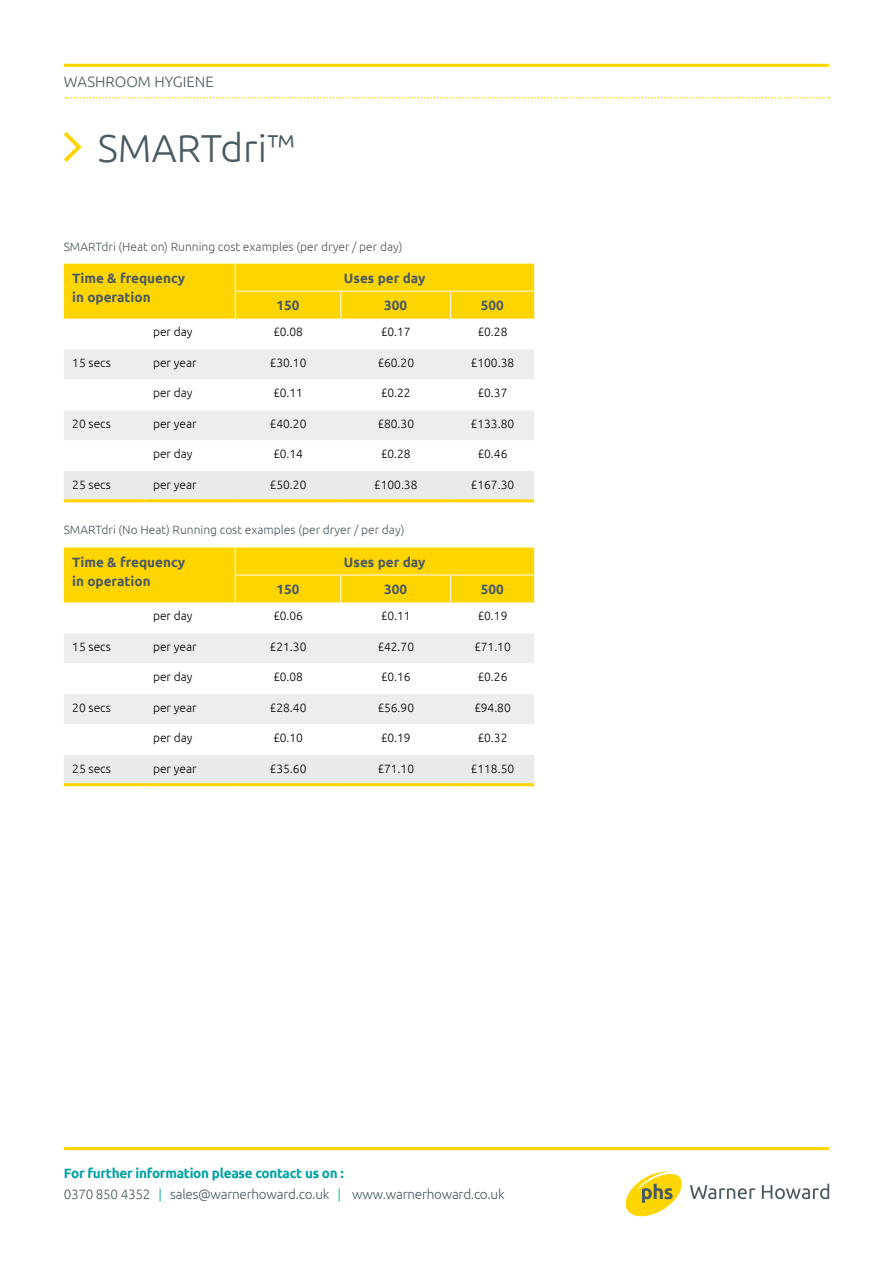
<style>
.page{position:relative;width:893px;height:1263px;background:#fff}
.page>*{position:absolute;margin:0;border:0;box-sizing:border-box;transform-origin:0 0}
.t1{font:300 39px "Ubuntu";color:#4a5a62}
.t2{font:300 15px "Ubuntu";color:#4a5a62}
.t3{font:300 13.5px/21px "Ubuntu";letter-spacing:-.02em;color:#4a5a62}
.t4{font:700 13.5px/19.5px "Ubuntu";color:#4a5a62}
.t5{font:300 12px "Ubuntu";color:#000}
.t6{font:300 12px "Ubuntu";color:#4a5a62}
.s1{font-weight:700;color:#00a2a3}
.s2{color:#00a2a3}
</style>
<div class="page">
<svg style="left:64px;top:132px;width:18px;height:30px"></svg>
<svg style="left:64px;top:634px;width:470px;height:90px"></svg>
<div style="left:64px;top:755px;width:470px;height:28px;background:#eaeaec"></div>
<div style="left:64px;top:547px;width:470px;height:55px;background:#ffd500"></div>
<hr style="left:64px;top:783px;width:81px;height:3px;background:#ffd500">
<hr style="left:145px;top:783px;width:90px;height:3px;background:#ffd500">
<hr style="left:235px;top:783px;width:106px;height:3px;background:#ffd500">
<hr style="left:341px;top:783px;width:110px;height:3px;background:#ffd500">
<hr style="left:451px;top:783px;width:83px;height:3px;background:#ffd500">
<svg style="left:64px;top:350px;width:470px;height:90px"></svg>
<div style="left:64px;top:471px;width:470px;height:28px;background:#eaeaec"></div>
<div style="left:64px;top:264px;width:470px;height:55px;background:#ffd500"></div>
<hr style="left:64px;top:499px;width:81px;height:3px;background:#ffd500">
<hr style="left:145px;top:499px;width:90px;height:3px;background:#ffd500">
<hr style="left:235px;top:499px;width:106px;height:3px;background:#ffd500">
<hr style="left:341px;top:499px;width:110px;height:3px;background:#ffd500">
<hr style="left:451px;top:499px;width:83px;height:3px;background:#ffd500">
<svg style="left:626px;top:1171px;width:56px;height:45px"></svg>
<svg style="left:690px;top:1185px;width:65px;height:14px"></svg>
<svg style="left:762px;top:1183px;width:67px;height:16px"></svg>
<hr style="left:64px;top:1147px;width:765px;height:3px;background:#ffd500">
<hr style="left:64px;top:64px;width:765px;height:3px;background:#ffd500">
<svg style="left:65px;top:97px;width:764px;height:2px"></svg>
<p class="t2" style="left:64px;top:73px;width:151px">WASHROOM HYGIENE</p>
<h1 class="t1" style="left:98px;top:125px;width:199px">SMARTdri™</h1>
<p class="t6" style="left:64px;top:239px;width:340px">SMARTdri (Heat on) Running cost examples (per dryer / per day)</p>
<p class="t4" style="left:72px;top:268px;width:115px">Time &amp; frequency in operation</p>
<p class="t4" style="left:344px;top:268px;width:83px">Uses per day</p>
<p class="t4" style="left:277px;top:295px;width:25px">150</p>
<p class="t4" style="left:384px;top:295px;width:25px">300</p>
<p class="t4" style="left:481px;top:295px;width:25px">500</p>
<p class="t5" style="left:153px;top:325px;width:41px">per day</p>
<p class="t5" style="left:273px;top:325px;width:32px">£0.08</p>
<p class="t5" style="left:381px;top:325px;width:32px">£0.17</p>
<p class="t5" style="left:477px;top:325px;width:32px">£0.28</p>
<p class="t5" style="left:72px;top:356px;width:40px">15 secs</p>
<p class="t5" style="left:153px;top:356px;width:45px">per year</p>
<p class="t5" style="left:270px;top:356px;width:38px">£30.10</p>
<p class="t5" style="left:377px;top:356px;width:38px">£60.20</p>
<p class="t5" style="left:471px;top:356px;width:45px">£100.38</p>
<p class="t5" style="left:153px;top:386px;width:41px">per day</p>
<p class="t5" style="left:273px;top:386px;width:32px">£0.11</p>
<p class="t5" style="left:381px;top:386px;width:32px">£0.22</p>
<p class="t5" style="left:477px;top:386px;width:32px">£0.37</p>
<p class="t5" style="left:72px;top:417px;width:40px">20 secs</p>
<p class="t5" style="left:153px;top:417px;width:45px">per year</p>
<p class="t5" style="left:270px;top:417px;width:38px">£40.20</p>
<p class="t5" style="left:377px;top:417px;width:38px">£80.30</p>
<p class="t5" style="left:471px;top:417px;width:45px">£133.80</p>
<p class="t5" style="left:153px;top:446px;width:41px">per day</p>
<p class="t5" style="left:273px;top:446px;width:32px">£0.14</p>
<p class="t5" style="left:381px;top:446px;width:32px">£0.28</p>
<p class="t5" style="left:477px;top:446px;width:32px">£0.46</p>
<p class="t5" style="left:72px;top:477px;width:40px">25 secs</p>
<p class="t5" style="left:153px;top:477px;width:45px">per year</p>
<p class="t5" style="left:270px;top:477px;width:38px">£50.20</p>
<p class="t5" style="left:374px;top:477px;width:45px">£100.38</p>
<p class="t5" style="left:471px;top:477px;width:45px">£167.30</p>
<p class="t6" style="left:64px;top:523px;width:342px">SMARTdri (No Heat) Running cost examples (per dryer / per day)</p>
<p class="t4" style="left:72px;top:552px;width:115px">Time &amp; frequency in operation</p>
<p class="t4" style="left:344px;top:552px;width:83px">Uses per day</p>
<p class="t4" style="left:277px;top:579px;width:25px">150</p>
<p class="t4" style="left:384px;top:579px;width:25px">300</p>
<p class="t4" style="left:481px;top:579px;width:25px">500</p>
<p class="t5" style="left:153px;top:609px;width:41px">per day</p>
<p class="t5" style="left:273px;top:609px;width:32px">£0.06</p>
<p class="t5" style="left:381px;top:609px;width:32px">£0.11</p>
<p class="t5" style="left:477px;top:609px;width:32px">£0.19</p>
<p class="t5" style="left:72px;top:640px;width:40px">15 secs</p>
<p class="t5" style="left:153px;top:640px;width:45px">per year</p>
<p class="t5" style="left:270px;top:640px;width:38px">£21.30</p>
<p class="t5" style="left:377px;top:640px;width:38px">£42.70</p>
<p class="t5" style="left:474px;top:640px;width:38px">£71.10</p>
<p class="t5" style="left:153px;top:669px;width:41px">per day</p>
<p class="t5" style="left:273px;top:669px;width:32px">£0.08</p>
<p class="t5" style="left:381px;top:669px;width:32px">£0.16</p>
<p class="t5" style="left:477px;top:669px;width:32px">£0.26</p>
<p class="t5" style="left:72px;top:700px;width:40px">20 secs</p>
<p class="t5" style="left:153px;top:700px;width:45px">per year</p>
<p class="t5" style="left:270px;top:700px;width:38px">£28.40</p>
<p class="t5" style="left:377px;top:700px;width:38px">£56.90</p>
<p class="t5" style="left:474px;top:700px;width:38px">£94.80</p>
<p class="t5" style="left:153px;top:730px;width:41px">per day</p>
<p class="t5" style="left:273px;top:730px;width:32px">£0.10</p>
<p class="t5" style="left:381px;top:730px;width:32px">£0.19</p>
<p class="t5" style="left:477px;top:730px;width:32px">£0.32</p>
<p class="t5" style="left:72px;top:761px;width:40px">25 secs</p>
<p class="t5" style="left:153px;top:761px;width:45px">per year</p>
<p class="t5" style="left:270px;top:761px;width:38px">£35.60</p>
<p class="t5" style="left:377px;top:761px;width:38px">£71.10</p>
<p class="t5" style="left:471px;top:761px;width:45px">£118.50</p>
<p class="t3" style="left:64px;top:1162px;width:442px"><span class="s1">For further information please contact us on :<br></span>0370 850 4352 <span class="s2">|</span> sales@warnerhoward.co.uk <span class="s2">|</span> www.warnerhoward.co.uk</p>
</div>
